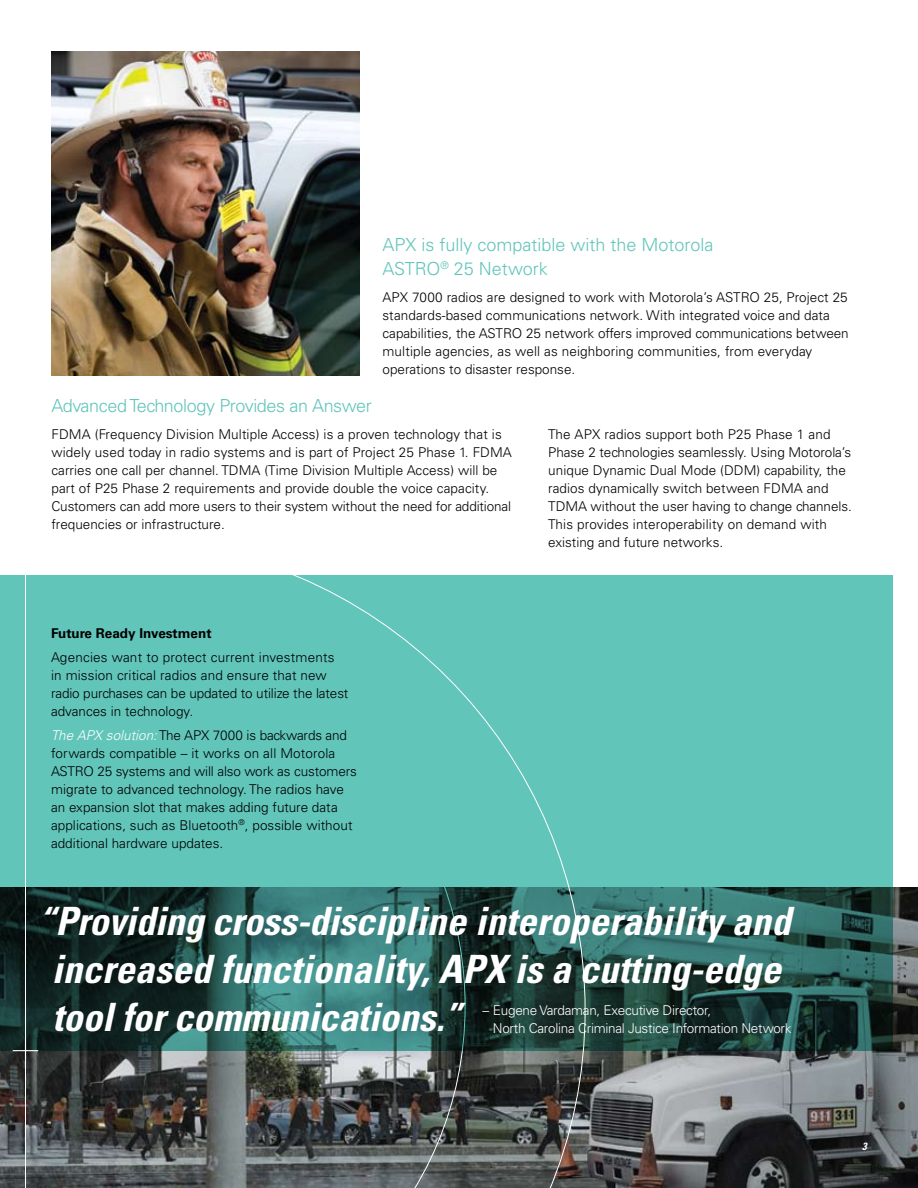
<style>
.page{position:relative;width:918px;height:1188px;background:#fff}
.page>*{position:absolute;margin:0;border:0;box-sizing:border-box;transform-origin:0 0}
.t1{font:italic 700 condensed 39px/48px "Univers";color:#fff}
.t2{font:300 18px/24px "Univers";color:#61c5ba}
.t3{font:300 18px "Univers";letter-spacing:-.02em;color:#61c5ba}
.t4{font:300 13.5px/18px "Univers";letter-spacing:.005em;color:#000}
.t5{font:300 13.5px/18px "Univers";letter-spacing:-.02em;color:#fff}
.t6{font:700 13.5px "Univers";color:#000}
.t7{font:italic 700 condensed 10.5px "Univers";color:#fff}
.s1{font-style:italic;color:#fff}
</style>
<div class="page">
<img style="left:585px;top:888px;width:333px;height:300px">
<svg style="left:585px;top:575px;width:307px;height:476px;background:#4c9d94"></svg>
<svg style="left:0;top:575px;width:585px;height:613px;background:#4d8c85"></svg>
<svg style="left:13px;top:1038px;width:25px;height:25px"></svg>
<img style="left:51px;top:51px;width:309px;height:324px">
<h2 class="t2" style="left:383px;top:234px;width:333px">APX is fully compatible with the Motorola<br>ASTRO<sup>®</sup> 25 Network</h2>
<p class="t4" style="left:383px;top:289px;width:468px">APX 7000 radios are designed to work with Motorola’s ASTRO 25, Project 25 standards-based communications network. With integrated voice and data capabilities, the ASTRO 25 network offers improved communications between multiple agencies, as well as neighboring communities, from everyday operations to disaster response.</p>
<h2 class="t3" style="left:51px;top:398px;width:322px">Advanced Technology Provides an Answer</h2>
<p class="t4" style="left:51px;top:426px;width:462px">FDMA (Frequency Division Multiple Access) is a proven technology that is widely used today in radio systems and is part of Project 25 Phase 1. FDMA carries one call per channel. TDMA (Time Division Multiple Access) will be part of P25 Phase 2 requirements and provide double the voice capacity.<br>Customers can add more users to their system without the need for additional frequencies or infrastructure.</p>
<p class="t4" style="left:548px;top:426px;width:305px">The APX radios support both P25 Phase 1 and Phase 2 technologies seamlessly. Using Motorola’s unique Dynamic Dual Mode (DDM) capability, the radios dynamically switch between FDMA and TDMA without the user having to change channels.<br>This provides interoperability on demand with existing and future networks.</p>
<p class="t6" style="left:51px;top:628px;width:162px">Future Ready Investment</p>
<p class="t4" style="left:51px;top:649px;width:299px">Agencies want to protect current investments in mission critical radios and ensure that new radio purchases can be updated to utilize the latest advances in technology.</p>
<p class="t4" style="left:51px;top:727px;width:307px"><span class="s1">The APX solution:</span> The APX 7000 is backwards and forwards compatible – it works on all Motorola ASTRO 25 systems and will also work as customers migrate to advanced technology. The radios have an expansion slot that makes adding future data applications, such as Bluetooth<sup>®</sup>, possible without additional hardware updates.</p>
<h1 class="t1" style="left:52px;top:901px;width:741px;text-indent:-13px">“Providing cross-discipline interoperability and increased functionality, APX is a cutting-edge tool for communications.”</h1>
<p class="t5" style="left:493px;top:1002px;width:300px;text-indent:-11px">– Eugene Vardaman, Executive Director,<br>North Carolina Criminal Justice Information Network</p>
<p class="t7" style="left:862px;top:1142px;width:6px">3</p>
</div>
